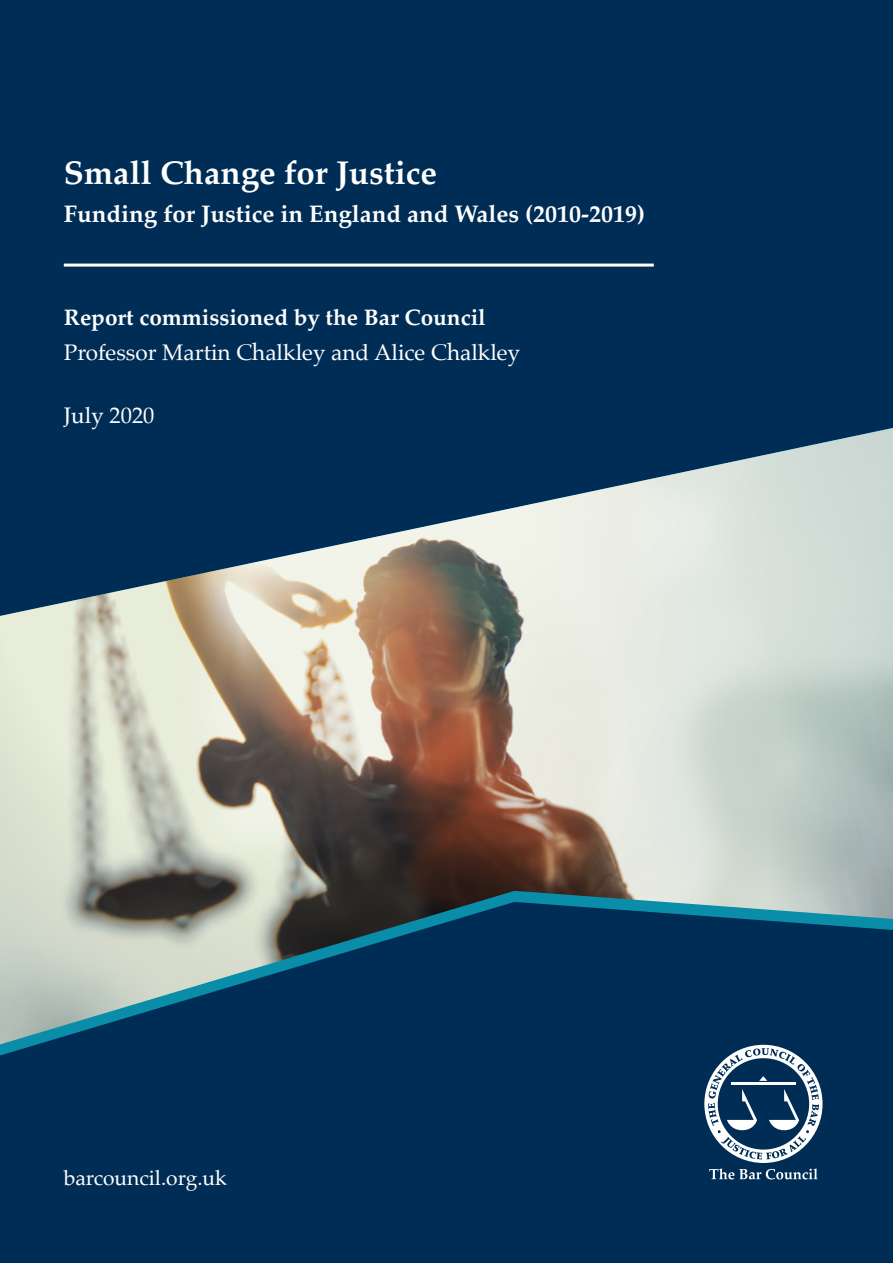
<style>
.page{position:relative;width:893px;height:1263px;background:#002d55}
.page>*{position:absolute;margin:0;border:0;box-sizing:border-box;transform-origin:0 0}
.t1{font:700 33px "Palatino";color:#fff}
.t2{font:700 24px "Palatino";color:#fff}
.t3{font:22.5px "Palatino";color:#fff}
.t4{font:700 22.5px "Palatino";color:#fff}
.t5{font:21px "Palatino";color:#fff}
</style>
<div class="page">
<hr style="left:64px;top:264px;width:590px;height:3px;background:#fff">
<svg style="left:704px;top:1045px;width:118px;height:134px"></svg>
<img style="left:0;top:428px;width:893px;height:616px">
<h1 class="t1" style="left:64px;top:145px;width:375px">Small Change for Justice</h1>
<p class="t2" style="left:64px;top:193px;width:583px">Funding for Justice in England and Wales (2010-2019)</p>
<p class="t4" style="left:64px;top:298px;width:423px">Report commissioned by the Bar Council</p>
<p class="t3" style="left:64px;top:334px;width:458px">Professor Martin Chalkley and Alice Chalkley</p>
<p class="t3" style="left:64px;top:396px;width:92px">July 2020</p>
<p class="t5" style="left:64px;top:1160px;width:165px">barcouncil.org.uk</p>
</div>
